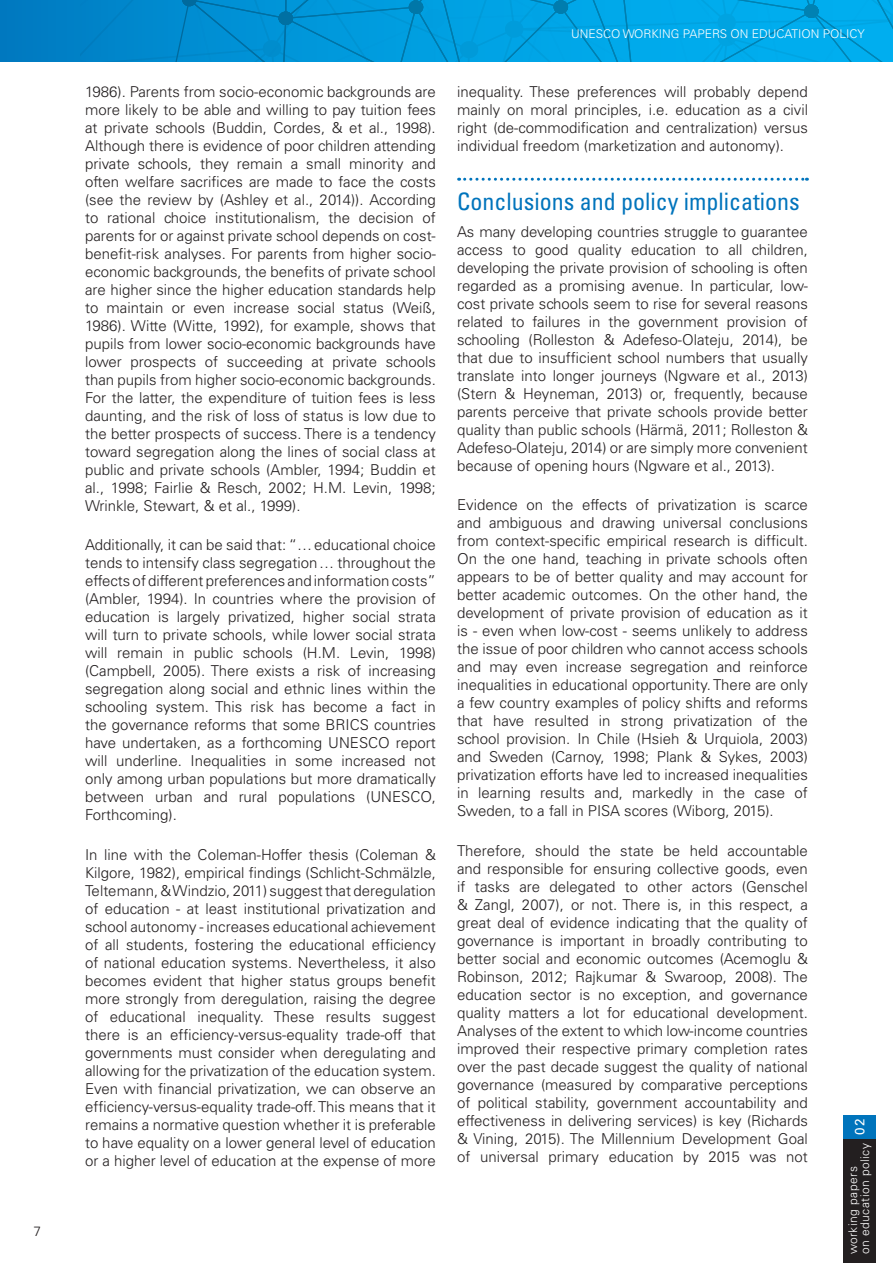
<style>
.page{position:relative;width:893px;height:1263px;background:#fff}
.page>*{position:absolute;margin:0;border:0;box-sizing:border-box;transform-origin:0 0}
.title_condensed_file{font:condensed 24px "Univers LT Std";color:#0074bc}
.text{font:300 15px/18px "Univers LT";color:#231f20;text-align:justify}
.t1{font:13.5px "Univers LT";color:#fff}
.t2{font:300 13.5px "Univers LT Std";color:#231f20}
.t3{font:300 12px "Univers LT";color:#fff}
.t4{font:300 12px/12px "Univers LT";letter-spacing:.04em;color:#fff}
</style>
<div class="page">
<svg style="left:0;top:0;width:893px;height:62px;background:#0099da"></svg>
<div style="left:843px;top:1135px;width:32px;height:128px;background:#231f20"></div>
<div style="left:843px;top:1115px;width:32px;height:24px;background:#0074bc"></div>
<svg style="left:459px;top:178px;width:348px;height:3px"></svg>
<p class="t2" style="left:33px;top:1223px;width:9px">7</p>
<p class="text" style="left:85px;top:83px;width:352px">1986). Parents from socio-economic backgrounds are more likely to be able and willing to pay tuition fees at private schools (Buddin, Cordes, &amp; et al., 1998).<br>Although there is evidence of poor children attending private schools, they remain a small minority and often welfare sacrifices are made to face the costs (see the review by (Ashley et al., 2014)). According to rational choice institutionalism, the decision of parents for or against private school depends on cost&shy;benefit-risk analyses. For parents from higher socio&shy;economic backgrounds, the benefits of private school are higher since the higher education standards help to maintain or even increase social status (Weiß, 1986). Witte (Witte, 1992), for example, shows that pupils from lower socio-economic backgrounds have lower prospects of succeeding at private schools than pupils from higher socio-economic backgrounds.<br>For the latter, the expenditure of tuition fees is less daunting, and the risk of loss of status is low due to the better prospects of success. There is a tendency toward segregation along the lines of social class at public and private schools (Ambler, 1994; Buddin et al., 1998; Fairlie &amp; Resch, 2002; H.M. Levin, 1998; Wrinkle, Stewart, &amp; et al., 1999).</p>
<p class="text" style="left:85px;top:536px;width:352px">Additionally, it can be said that: “…educational choice tends to intensify class segregation… throughout the effects of different preferences and information costs” (Ambler, 1994). In countries where the provision of education is largely privatized, higher social strata will turn to private schools, while lower social strata will remain in public schools (H.M. Levin, 1998) (Campbell, 2005). There exists a risk of increasing segregation along social and ethnic lines within the schooling system. This risk has become a fact in the governance reforms that some BRICS countries have undertaken, as a forthcoming UNESCO report will underline. Inequalities in some increased not only among urban populations but more dramatically between urban and rural populations (UNESCO, Forthcoming).</p>
<p class="text" style="left:85px;top:845px;width:352px">In line with the Coleman-Hoffer thesis (Coleman &amp; Kilgore, 1982), empirical findings (Schlicht-Schmälzle, Teltemann, &amp; Windzio, 2011) suggest that deregulation of education - at least institutional privatization and school autonomy - increases educational achievement of all students, fostering the educational efficiency of national education systems. Nevertheless, it also becomes evident that higher status groups benefit more strongly from deregulation, raising the degree of educational inequality. These results suggest there is an efficiency-versus-equality trade-off that governments must consider when deregulating and allowing for the privatization of the education system.<br>Even with financial privatization, we can observe an efficiency-versus-equality trade-off. This means that it remains a normative question whether it is preferable to have equality on a lower general level of education or a higher level of education at the expense of more</p>
<p class="t3" style="left:571px;top:27px;width:295px">UNESCO WORKING PAPERS ON EDUCATION POLICY</p>
<p class="text" style="left:457px;top:83px;width:352px">inequality. These preferences will probably depend mainly on moral principles, i.e. education as a civil right (de-commodification and centralization) versus individual freedom (marketization and autonomy).</p>
<p class="title_condensed_file" style="left:457px;top:187px;width:344px">Conclusions and policy implications</p>
<p class="text" style="left:457px;top:223px;width:352px">As many developing countries struggle to guarantee access to good quality education to all children, developing the private provision of schooling is often regarded as a promising avenue. In particular, low&shy;cost private schools seem to rise for several reasons related to failures in the government provision of schooling (Rolleston &amp; Adefeso-Olateju, 2014), be that due to insufficient school numbers that usually translate into longer journeys (Ngware et al., 2013) (Stern &amp; Heyneman, 2013) or, frequently, because parents perceive that private schools provide better quality than public schools (Härmä, 2011; Rolleston &amp; Adefeso-Olateju, 2014) or are simply more convenient because of opening hours (Ngware et al., 2013).</p>
<p class="text" style="left:457px;top:496px;width:352px">Evidence on the effects of privatization is scarce and ambiguous and drawing universal conclusions from context-specific empirical research is difficult.<br>On the one hand, teaching in private schools often appears to be of better quality and may account for better academic outcomes. On the other hand, the development of private provision of education as it is - even when low-cost - seems unlikely to address the issue of poor children who cannot access schools and may even increase segregation and reinforce inequalities in educational opportunity. There are only a few country examples of policy shifts and reforms that have resulted in strong privatization of the school provision. In Chile (Hsieh &amp; Urquiola, 2003) and Sweden (Carnoy, 1998; Plank &amp; Sykes, 2003) privatization efforts have led to increased inequalities in learning results and, markedly in the case of Sweden, to a fall in PISA scores (Wiborg, 2015).</p>
<p class="text" style="left:457px;top:841px;width:352px">Therefore, should the state be held accountable and responsible for ensuring collective goods, even if tasks are delegated to other actors (Genschel &amp; Zangl, 2007), or not. There is, in this respect, a great deal of evidence indicating that the quality of governance is important in broadly contributing to better social and economic outcomes (Acemoglu &amp; Robinson, 2012; Rajkumar &amp; Swaroop, 2008). The education sector is no exception, and governance quality matters a lot for educational development.<br>Analyses of the extent to which low-income countries improved their respective primary completion rates over the past decade suggest the quality of national governance (measured by comparative perceptions of political stability, government accountability and effectiveness in delivering services) is key (Richards &amp; Vining, 2015). The Millennium Development Goal of universal primary education by 2015 was not</p>
<p class="t1" style="left:852px;top:1135px;width:18px;rotate:-90deg">02</p>
<p class="t4" style="left:847px;top:1254px;width:113px;rotate:-90deg">working papers<br>on education policy</p>
</div>
